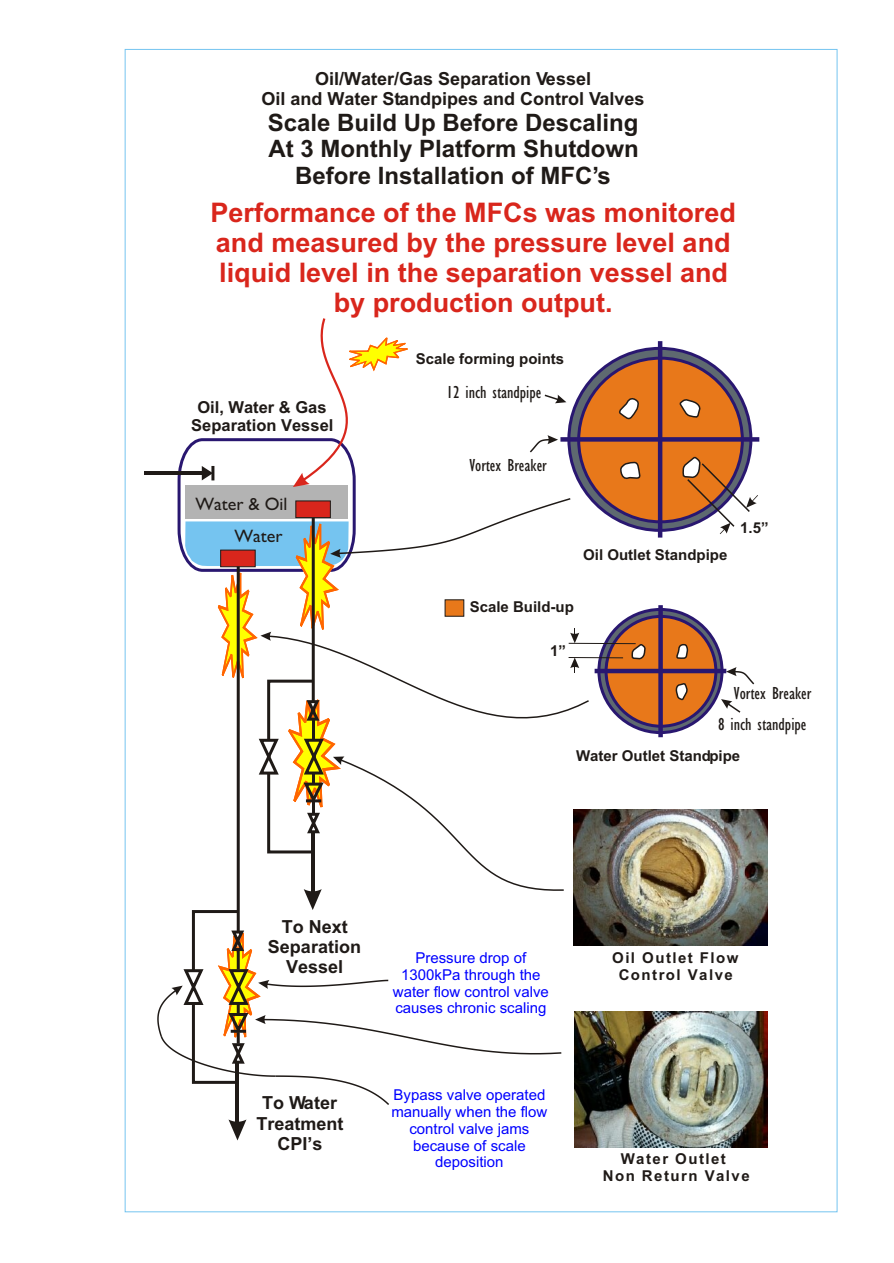
<style>
.page{position:relative;width:894px;height:1263px;background:#fff}
.page>*{position:absolute;margin:0;border:0;box-sizing:border-box;transform-origin:0 0}
.t1{font:700 27px/30.2px "Arial";color:#d9261c;text-align:center}
.t2{font:700 24px/26.8px "Arial";color:#1f1a17;text-align:center}
.t3{font:700 18px/20.1px "Arial";color:#1f1a17;text-align:center}
.t4{font:18px/30.8px "Gill Sans MT Condensed";color:#1f1a17;text-align:right}
.t5{font:18px "Gill Sans";color:#1f1a17}
.t6{font:700 16.5px/18.5px "Arial";color:#1f1a17;text-align:center}
.t7{font:15px/16.8px "Arial";color:#00f;text-align:center}
.t8{font:700 15px "Arial";color:#1f1a17}
.t9{font:700 15px/16.8px "Arial";letter-spacing:.095em;color:#1f1a17;text-align:center}
</style>
<div class="page">
<hr style="left:144px;top:472px;width:58px;height:3px;background:#1f1a17">
<hr style="left:236px;top:1064px;width:3px;height:66px;background:#1f1a17">
<svg style="left:228px;top:1119px;width:18px;height:21px"></svg>
<svg style="left:567px;top:347px;width:185px;height:185px;background:#4f5072"></svg>
<div style="left:577px;top:357px;width:167px;height:166px;background:#e8781a;border:3px solid #291770;border-radius:50%"></div>
<div style="left:560px;top:437px;width:199px;height:5px;background:#291770"></div>
<hr style="left:658px;top:341px;width:4px;height:197px;background:#291770">
<svg style="left:620px;top:461px;width:21px;height:18px"></svg>
<svg style="left:619px;top:398px;width:20px;height:22px"></svg>
<svg style="left:679px;top:399px;width:22px;height:19px"></svg>
<svg style="left:682px;top:455px;width:76px;height:79px"></svg>
<svg style="left:597px;top:608px;width:127px;height:126px;background:#4c4976"></svg>
<div style="left:605px;top:615px;width:112px;height:113px;background:#e8781a;border:3px solid #291770;border-radius:50%"></div>
<hr style="left:595px;top:669px;width:131px;height:4px;background:#291770">
<div style="left:658px;top:605px;width:5px;height:132px;background:#291770"></div>
<hr style="left:569px;top:657px;width:54px;height:1px;background:#1f1a17">
<hr style="left:569px;top:643px;width:67px;height:1px;background:#1f1a17">
<svg style="left:721px;top:699px;width:19px;height:14px"></svg>
<svg style="left:726px;top:667px;width:28px;height:17px"></svg>
<svg style="left:631px;top:643px;width:15px;height:17px"></svg>
<svg style="left:675px;top:683px;width:13px;height:18px"></svg>
<svg style="left:676px;top:643px;width:13px;height:16px"></svg>
<img style="left:574px;top:1012px;width:194px;height:135px">
<img style="left:589px;top:810px;width:179px;height:136px">
<svg style="left:157px;top:318px;width:432px;height:787px"></svg>
<p class="t3" style="left:262px;top:70px;width:385px">Oil/Water/Gas Separation Vessel<br>Oil and Water Standpipes and Control Valves</p>
<h2 class="t2" style="left:268px;top:111px;width:373px">Scale Build Up Before Descaling<br>At 3 Monthly Platform Shutdown<br>Before Installation of MFC’s</h2>
<h1 class="t1" style="left:211px;top:200px;width:527px">Performance of the MFCs was monitored and measured by the pressure level and liquid level in the separation vessel and by production output.</h1>
<p class="t6" style="left:191px;top:399px;width:144px">Oil, Water &amp; Gas<br>Separation Vessel</p>
<p class="t5" style="left:195px;top:498px;width:94px">Water &amp; Oil</p>
<p class="t5" style="left:234px;top:529px;width:50px">Water</p>
<p class="t8" style="left:416px;top:353px;width:150px">Scale forming points</p>
<p class="t4" style="left:446px;top:379px;width:97px">12 inch standpipe</p>
<p class="t4" style="left:469px;top:451px;width:79px">Vortex Breaker</p>
<p class="t8" style="left:583px;top:549px;width:146px">Oil Outlet Standpipe</p>
<p class="t8" style="left:740px;top:522px;width:30px">1.5”</p>
<p class="t8" style="left:470px;top:601px;width:106px">Scale Build-up</p>
<p class="t8" style="left:550px;top:645px;width:17px">1”</p>
<p class="t4" style="left:718px;top:680px;width:95px">Vortex Breaker<br>8 inch standpipe</p>
<p class="t8" style="left:576px;top:750px;width:166px">Water Outlet Standpipe</p>
<p class="t3" style="left:268px;top:918px;width:95px">To Next<br>Separation<br>Vessel</p>
<p class="t3" style="left:257px;top:1095px;width:89px">To Water<br>Treatment<br>CPI’s</p>
<p class="t7" style="left:393px;top:951px;width:157px">Pressure drop of<br>1300kPa through the water flow control valve causes chronic scaling</p>
<p class="t7" style="left:391px;top:1088px;width:157px">Bypass valve operated manually when the flow control valve jams because of scale deposition</p>
<p class="t9" style="left:612px;top:951px;width:128px">Oil Outlet Flow<br>Control Valve</p>
<p class="t9" style="left:603px;top:1151px;width:148px">Water Outlet<br>Non Return Valve</p>
</div>
